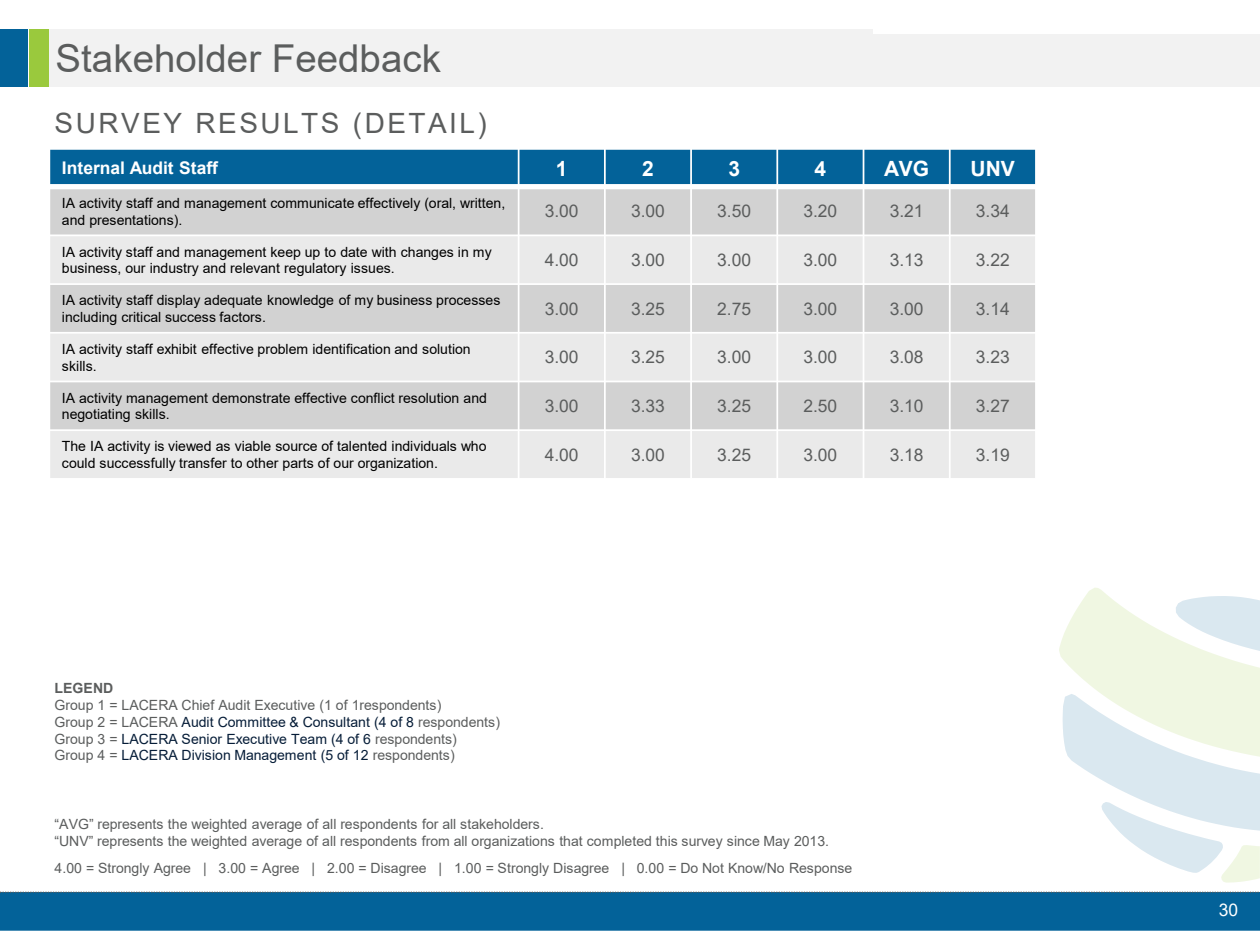
<style>
.page{position:relative;width:1260px;height:945px;background:#fff}
.page>*{position:absolute;margin:0;border:0;box-sizing:border-box;transform-origin:0 0}
.t1{font:38.5px "Arial";color:#5b5d5d}
.t2{font:28px "Arial";letter-spacing:.09em;color:#5b5d5d}
.t3{font:700 21px "Arial";color:#fff}
.t4{font:17.5px "Arial";color:#5b5d5d}
.t5{font:700 17.5px "Arial";color:#fff}
.t6{font:17.5px "Arial";color:#fff}
.t7{font:14px/16.8px "Arial";letter-spacing:-.005em;color:#000}
.t8{font:14px/16.8px "Arial";letter-spacing:-.005em;color:#5b5d5d}
.t9{font:700 14px "Arial";color:#5b5d5d}
.s1{color:#061d38}
</style>
<div class="page">
<div style="left:0;top:893px;width:1260px;height:37px;background:#036299"></div>
<div style="left:0;top:892px;width:1260px;height:39px;border:1px solid #036299"></div>
<svg style="left:0;top:892px;width:1260px;height:1px"></svg>
<svg style="left:1059px;top:588px;width:201px;height:295px"></svg>
<div style="left:0;top:29px;width:28px;height:58px;background:#036299"></div>
<div style="left:29px;top:29px;width:19px;height:58px;background:#9ac93d"></div>
<div style="left:49px;top:30px;width:1211px;height:57px;background:#f2f2f2"></div>
<div style="left:49px;top:149px;width:470px;height:38px;background:#036299"></div>
<div style="left:519px;top:149px;width:86px;height:38px;background:#036299"></div>
<div style="left:605px;top:149px;width:86px;height:38px;background:#036299"></div>
<div style="left:691px;top:149px;width:86px;height:38px;background:#036299"></div>
<div style="left:777px;top:149px;width:87px;height:38px;background:#036299"></div>
<div style="left:864px;top:149px;width:86px;height:38px;background:#036299"></div>
<div style="left:950px;top:149px;width:86px;height:38px;background:#036299"></div>
<div style="left:49px;top:187px;width:470px;height:48px;background:#d2d2d2"></div>
<div style="left:519px;top:187px;width:86px;height:48px;background:#d2d2d2"></div>
<div style="left:605px;top:187px;width:86px;height:48px;background:#d2d2d2"></div>
<div style="left:691px;top:187px;width:86px;height:48px;background:#d2d2d2"></div>
<div style="left:777px;top:187px;width:87px;height:48px;background:#d2d2d2"></div>
<div style="left:864px;top:187px;width:86px;height:48px;background:#d2d2d2"></div>
<div style="left:950px;top:187px;width:86px;height:48px;background:#d2d2d2"></div>
<div style="left:49px;top:235px;width:470px;height:49px;background:#eaeaea"></div>
<div style="left:519px;top:235px;width:86px;height:49px;background:#eaeaea"></div>
<div style="left:605px;top:235px;width:86px;height:49px;background:#eaeaea"></div>
<div style="left:691px;top:235px;width:86px;height:49px;background:#eaeaea"></div>
<div style="left:777px;top:235px;width:87px;height:49px;background:#eaeaea"></div>
<div style="left:864px;top:235px;width:86px;height:49px;background:#eaeaea"></div>
<div style="left:950px;top:235px;width:86px;height:49px;background:#eaeaea"></div>
<div style="left:49px;top:284px;width:470px;height:49px;background:#d2d2d2"></div>
<div style="left:519px;top:284px;width:86px;height:49px;background:#d2d2d2"></div>
<div style="left:605px;top:284px;width:86px;height:49px;background:#d2d2d2"></div>
<div style="left:691px;top:284px;width:86px;height:49px;background:#d2d2d2"></div>
<div style="left:777px;top:284px;width:87px;height:49px;background:#d2d2d2"></div>
<div style="left:864px;top:284px;width:86px;height:49px;background:#d2d2d2"></div>
<div style="left:950px;top:284px;width:86px;height:49px;background:#d2d2d2"></div>
<div style="left:49px;top:333px;width:470px;height:48px;background:#eaeaea"></div>
<div style="left:519px;top:333px;width:86px;height:48px;background:#eaeaea"></div>
<div style="left:605px;top:333px;width:86px;height:48px;background:#eaeaea"></div>
<div style="left:691px;top:333px;width:86px;height:48px;background:#eaeaea"></div>
<div style="left:777px;top:333px;width:87px;height:48px;background:#eaeaea"></div>
<div style="left:864px;top:333px;width:86px;height:48px;background:#eaeaea"></div>
<div style="left:950px;top:333px;width:86px;height:48px;background:#eaeaea"></div>
<div style="left:49px;top:381px;width:470px;height:49px;background:#d2d2d2"></div>
<div style="left:519px;top:381px;width:86px;height:49px;background:#d2d2d2"></div>
<div style="left:605px;top:381px;width:86px;height:49px;background:#d2d2d2"></div>
<div style="left:691px;top:381px;width:86px;height:49px;background:#d2d2d2"></div>
<div style="left:777px;top:381px;width:87px;height:49px;background:#d2d2d2"></div>
<div style="left:864px;top:381px;width:86px;height:49px;background:#d2d2d2"></div>
<div style="left:950px;top:381px;width:86px;height:49px;background:#d2d2d2"></div>
<div style="left:49px;top:430px;width:470px;height:49px;background:#eaeaea"></div>
<div style="left:519px;top:430px;width:86px;height:49px;background:#eaeaea"></div>
<div style="left:605px;top:430px;width:86px;height:49px;background:#eaeaea"></div>
<div style="left:691px;top:430px;width:86px;height:49px;background:#eaeaea"></div>
<div style="left:777px;top:430px;width:87px;height:49px;background:#eaeaea"></div>
<div style="left:864px;top:430px;width:86px;height:49px;background:#eaeaea"></div>
<div style="left:950px;top:430px;width:86px;height:49px;background:#eaeaea"></div>
<hr style="left:518px;top:148px;width:2px;height:332px;background:#fff">
<hr style="left:604px;top:148px;width:2px;height:332px;background:#fff">
<hr style="left:690px;top:148px;width:2px;height:332px;background:#fff">
<hr style="left:776px;top:148px;width:2px;height:332px;background:#fff">
<hr style="left:863px;top:148px;width:1px;height:332px;background:#fff">
<hr style="left:949px;top:148px;width:2px;height:332px;background:#fff">
<div style="left:48px;top:184px;width:989px;height:5px;background:#fff"></div>
<hr style="left:48px;top:235px;width:989px;height:1px;background:#fff">
<hr style="left:48px;top:283px;width:989px;height:2px;background:#fff">
<hr style="left:48px;top:332px;width:989px;height:2px;background:#fff">
<hr style="left:48px;top:381px;width:989px;height:1px;background:#fff">
<hr style="left:48px;top:429px;width:989px;height:2px;background:#fff">
<hr style="left:48px;top:148px;width:2px;height:332px;background:#fff">
<hr style="left:1035px;top:148px;width:2px;height:332px;background:#fff">
<hr style="left:48px;top:148px;width:989px;height:2px;background:#fff">
<hr style="left:48px;top:478px;width:989px;height:2px;background:#fff">
<div style="left:874px;top:0;width:386px;height:33px;background:#fff"></div>
<h1 class="t1" style="left:56px;top:32px;width:387px">Stakeholder Feedback</h1>
<h2 class="t2" style="left:55px;top:104px;width:434px">SURVEY RESULTS (DETAIL)</h2>
<p class="t5" style="left:62px;top:156px;width:158px">Internal Audit Staff</p>
<h3 class="t3" style="left:556px;top:153px;width:13px">1</h3>
<h3 class="t3" style="left:642px;top:153px;width:13px">2</h3>
<h3 class="t3" style="left:728px;top:153px;width:13px">3</h3>
<h3 class="t3" style="left:815px;top:153px;width:13px">4</h3>
<h3 class="t3" style="left:884px;top:153px;width:46px">AVG</h3>
<h3 class="t3" style="left:971px;top:153px;width:46px">UNV</h3>
<p class="t7" style="left:62px;top:194px;width:445px">IA activity staff and management communicate effectively (oral, written, and presentations).</p>
<p class="t4" style="left:545px;top:199px;width:35px">3.00</p>
<p class="t4" style="left:631px;top:199px;width:35px">3.00</p>
<p class="t4" style="left:717px;top:199px;width:35px">3.50</p>
<p class="t4" style="left:804px;top:199px;width:35px">3.20</p>
<p class="t4" style="left:890px;top:199px;width:35px">3.21</p>
<p class="t4" style="left:976px;top:199px;width:35px">3.34</p>
<p class="t7" style="left:62px;top:243px;width:431px">IA activity staff and management keep up to date with changes in my business, our industry and relevant regulatory issues.</p>
<p class="t4" style="left:545px;top:248px;width:35px">4.00</p>
<p class="t4" style="left:631px;top:248px;width:35px">3.00</p>
<p class="t4" style="left:717px;top:248px;width:35px">3.00</p>
<p class="t4" style="left:804px;top:248px;width:35px">3.00</p>
<p class="t4" style="left:890px;top:248px;width:35px">3.13</p>
<p class="t4" style="left:976px;top:248px;width:35px">3.22</p>
<p class="t7" style="left:62px;top:292px;width:440px">IA activity staff display adequate knowledge of my business processes including critical success factors.</p>
<p class="t4" style="left:545px;top:296px;width:35px">3.00</p>
<p class="t4" style="left:631px;top:296px;width:35px">3.25</p>
<p class="t4" style="left:717px;top:296px;width:35px">2.75</p>
<p class="t4" style="left:804px;top:296px;width:35px">3.00</p>
<p class="t4" style="left:890px;top:296px;width:35px">3.00</p>
<p class="t4" style="left:976px;top:296px;width:35px">3.14</p>
<p class="t7" style="left:62px;top:341px;width:410px">IA activity staff exhibit effective problem identification and solution skills.</p>
<p class="t4" style="left:545px;top:345px;width:35px">3.00</p>
<p class="t4" style="left:631px;top:345px;width:35px">3.25</p>
<p class="t4" style="left:717px;top:345px;width:35px">3.00</p>
<p class="t4" style="left:804px;top:345px;width:35px">3.00</p>
<p class="t4" style="left:890px;top:345px;width:35px">3.08</p>
<p class="t4" style="left:976px;top:345px;width:35px">3.23</p>
<p class="t7" style="left:62px;top:389px;width:427px">IA activity management demonstrate effective conflict resolution and negotiating skills.</p>
<p class="t4" style="left:545px;top:394px;width:35px">3.00</p>
<p class="t4" style="left:631px;top:394px;width:35px">3.33</p>
<p class="t4" style="left:717px;top:394px;width:35px">3.25</p>
<p class="t4" style="left:804px;top:394px;width:35px">2.50</p>
<p class="t4" style="left:890px;top:394px;width:35px">3.10</p>
<p class="t4" style="left:976px;top:394px;width:35px">3.27</p>
<p class="t7" style="left:62px;top:438px;width:426px">The IA activity is viewed as viable source of talented individuals who could successfully transfer to other parts of our organization.</p>
<p class="t4" style="left:545px;top:442px;width:35px">4.00</p>
<p class="t4" style="left:631px;top:442px;width:35px">3.00</p>
<p class="t4" style="left:717px;top:442px;width:35px">3.25</p>
<p class="t4" style="left:804px;top:442px;width:35px">3.00</p>
<p class="t4" style="left:890px;top:442px;width:35px">3.18</p>
<p class="t4" style="left:976px;top:442px;width:35px">3.19</p>
<p class="t9" style="left:55px;top:678px;width:60px">LEGEND</p>
<p class="t8" style="left:55px;top:696px;width:447px">Group 1 = LACERA Chief Audit Executive (1 of 1respondents)<br>Group 2 = LACERA <span class="s1">Audit Committee &amp; Consultant (4 of 8</span> respondents)<br>Group 3 = <span class="s1">LACERA Senior Executive Team (4 of 6</span> respondents)<br>Group 4 = <span class="s1">LACERA Division Management (5 of 12</span> respondents)</p>
<p class="t8" style="left:55px;top:816px;width:776px">“AVG” represents the weighted average of all respondents for all stakeholders.<br>“UNV” represents the weighted average of all respondents from all organizations that completed this survey since May 2013.</p>
<p class="t8" style="left:55px;top:860px;width:799px">4.00 = Strongly Agree | 3.00 = Agree | 2.00 = Disagree | 1.00 = Strongly Disagree | 0.00 = Do Not Know/No Response</p>
<p class="t6" style="left:1219px;top:898px;width:21px">30</p>
</div>
